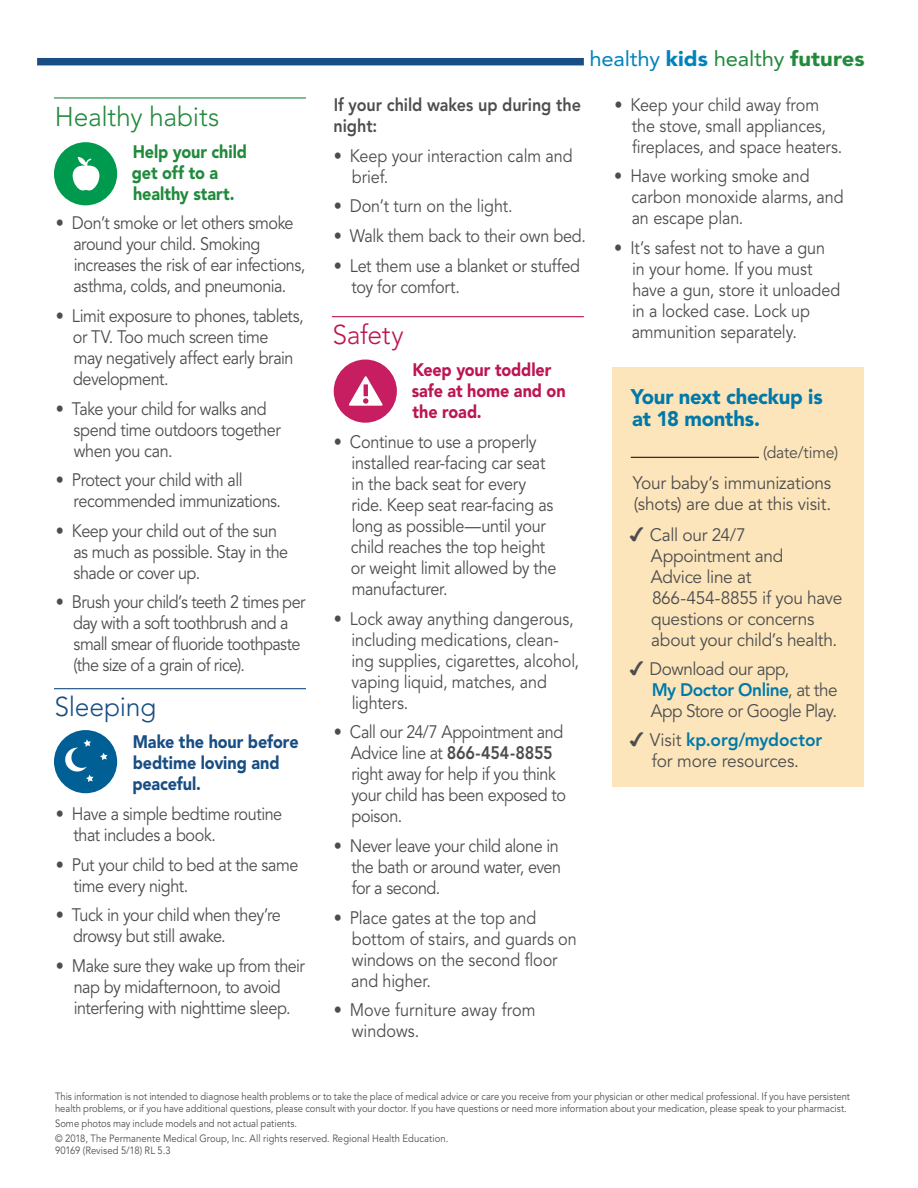
<style>
.page{position:relative;width:918px;height:1188px;background:#fff}
.page>*{position:absolute;margin:0;border:0;box-sizing:border-box;transform-origin:0 0}
.HEAD_2_GREEN{font:300 27px "Avenir";letter-spacing:-.01em;color:#218a3c}
.HEAD_2_DARK_BLUE{font:300 27px "Avenir";letter-spacing:-.015em;color:#184e83}
.HEAD_2_RED{font:300 27px "Avenir";letter-spacing:-.01em;color:#bb1654}
.t1{font:900 21px/22.5px "Avenir LT Std";letter-spacing:-.01em;color:#0079aa;scale:.96 1}
.t2{font:21px "Avenir";letter-spacing:-.01em;color:#0083bb;scale:1.05 1}
.t3{font:18px/21px "Avenir";letter-spacing:-.02em;color:#4d4d4f;scale:.9 1}
.t4{font:18px/21px "Avenir";letter-spacing:-.02em;color:#4d4d4f;scale:.96 1}
.t5{font:18px/21px "Avenir";letter-spacing:-.04em;color:#4d4d4f;scale:.9 1}
.t6{font:18px/21px "Avenir";letter-spacing:-.02em;color:#4d4d4f;scale:.95 1}
.t7{font:900 18px/21px "Avenir LT Std";letter-spacing:-.005em;color:#184e83;scale:.9 1}
.t8{font:900 18px/21px "Avenir LT Std";letter-spacing:-.005em;color:#bb1654;scale:.9 1}
.t9{font:900 18px/21px "Avenir LT Std";letter-spacing:-.005em;color:#218a3c;scale:.9 1}
.t10{font:800 18px/21px "Avenir LT Std";letter-spacing:-.005em;color:#4d4d4f;scale:.9 1}
.t11{font:18px/21px "Avenir";color:#4d4d4f;scale:.9 1}
.t12{font:800 18px "Avenir LT Std";letter-spacing:-.005em;color:#0079a9;scale:.96 1}
.t13{font:16.5px "Avenir";letter-spacing:-.01em;color:#4d4d4f;scale:.96 1}
.t14{font:10.5px/12px "Avenir LT Std";color:#4d4d4f;scale:.9 1}
.s1{font-weight:900}
.s2{color:#218a3c}
.s3{font-weight:900;color:#218a3c}
.s4{font-family:"Avenir LT Std";font-weight:800}
.s5{font-family:"Avenir LT Std";font-weight:800;color:#0079a9}
.s6{font-family:"Monotype Sorts"}
.s7{font-family:"Monotype Sorts";font-weight:400;color:#4d4d4f}
.s8{font-family:"Avenir";font-weight:400;color:#4d4d4f}
</style>
<div class="page">
<div style="left:612px;top:368px;width:252px;height:419px;background:#fce5ba"></div>
<hr style="left:631px;top:457px;width:128px;height:1px;background:#000">
<hr style="left:54px;top:97px;width:252px;height:2px;background:#218a3c">
<hr style="left:54px;top:688px;width:252px;height:1px;background:#184e83">
<hr style="left:332px;top:316px;width:252px;height:1px;background:#bb1654">
<div style="left:334px;top:360px;width:63px;height:63px;background:#c71d61;border-radius:50%"></div>
<svg style="left:349px;top:376px;width:34px;height:30px"></svg>
<div style="left:54px;top:730px;width:63px;height:63px;background:#005f94;border-radius:50%"></div>
<svg style="left:100px;top:753px;width:7px;height:7px"></svg>
<svg style="left:65px;top:739px;width:28px;height:43px"></svg>
<div style="left:37px;top:58px;width:547px;height:7px;background:#184e83"></div>
<div style="left:54px;top:142px;width:63px;height:63px;background:#009a4e;border-radius:50%"></div>
<svg style="left:73px;top:157px;width:27px;height:34px"></svg>
<p class="HEAD_2_GREEN" style="left:55px;top:100px;width:166px">Healthy habits</p>
<p class="t9" style="left:132px;top:141px;width:130px">Help your child get off to a healthy start.</p>
<p class="t3" style="left:73px;top:213px;width:259px;text-indent:-17px">• Don’t smoke or let others smoke around your child. Smoking increases the risk of ear infections, asthma, colds, and pneumonia.</p>
<p class="t3" style="left:73px;top:306px;width:258px;text-indent:-17px">• Limit exposure to phones, tablets, or TV. Too much screen time<br>may negatively affect early brain development.</p>
<p class="t3" style="left:74px;top:398px;width:232px;text-indent:-18px">• Take your child for walks and spend time outdoors together when you can.</p>
<p class="t3" style="left:74px;top:470px;width:232px;text-indent:-18px">• Protect your child with all recommended immunizations.</p>
<p class="t3" style="left:73px;top:521px;width:240px;text-indent:-17px">• Keep your child out of the sun as much as possible. Stay in the shade or cover up.</p>
<p class="t5" style="left:73px;top:592px;width:260px;text-indent:-17px">• Brush your child’s teeth 2 times per day with a soft toothbrush and a small smear of fluoride toothpaste (the size of a grain of rice).</p>
<p class="HEAD_2_DARK_BLUE" style="left:55px;top:691px;width:103px">Sleeping</p>
<p class="t7" style="left:132px;top:731px;width:186px">Make the hour before bedtime loving and peaceful.</p>
<p class="t3" style="left:74px;top:804px;width:233px;text-indent:-18px">• Have a simple bedtime routine that includes a book.</p>
<p class="t3" style="left:74px;top:854px;width:252px;text-indent:-18px">• Put your child to bed at the same time every night.</p>
<p class="t3" style="left:73px;top:905px;width:232px;text-indent:-17px">• Tuck in your child when they’re drowsy but still awake.</p>
<p class="t3" style="left:56px;top:956px;width:278px;text-align:center">• Make sure they wake up from their nap by midafternoon, to avoid interfering with nighttime sleep.</p>
<p class="t2" style="left:589px;top:47px;width:264px">healthy <span class="s1">kids</span> <span class="s2">healthy</span> <span class="s3">futures</span></p>
<p class="t3" style="left:632px;top:94px;width:235px;text-indent:-18px">• Keep your child away from the stove, small appliances, fireplaces, and space heaters.</p>
<p class="t3" style="left:631px;top:166px;width:237px;text-indent:-17px">• Have working smoke and carbon monoxide alarms, and an escape plan.</p>
<p class="t3" style="left:632px;top:238px;width:233px;text-indent:-17px">• It’s safest not to have a gun in your home. If you must have a gun, store it unloaded in a locked case. Lock up ammunition separately.</p>
<p class="t10" style="left:334px;top:94px;width:276px">If your child wakes up during the night:</p>
<p class="t3" style="left:352px;top:146px;width:247px;text-indent:-18px">• Keep your interaction calm and brief.</p>
<p class="t3" style="left:334px;top:196px;width:200px">• Don’t turn on the light.</p>
<p class="t3" style="left:334px;top:226px;width:282px">• Walk them back to their own bed.</p>
<p class="t3" style="left:351px;top:255px;width:256px;text-indent:-18px">• Let them use a blanket or stuffed toy for comfort.</p>
<p class="HEAD_2_RED" style="left:332px;top:319px;width:73px">Safety</p>
<p class="t8" style="left:412px;top:359px;width:173px">Keep your toddler safe at home and on the road.</p>
<p class="t3" style="left:351px;top:432px;width:230px;text-indent:-17px">• Continue to use a properly installed rear-facing car seat in the back seat for every ride. Keep seat rear-facing as long as possible—until your child reaches the top height or weight limit allowed by the manufacturer.</p>
<p class="t3" style="left:351px;top:608px;width:255px;text-indent:-18px">• Lock away anything dangerous, including medications, clean&shy;ing supplies, cigarettes, alcohol, vaping liquid, matches, and lighters.</p>
<p class="t3" style="left:351px;top:722px;width:240px;text-indent:-17px">• Call our 24/7 Appointment and<br>Advice line at <span class="s4">866-454-8855 </span>right away for help if you think your child has been exposed to poison.</p>
<p class="t3" style="left:351px;top:836px;width:235px;text-indent:-18px">• Never leave your child alone in the bath or around water, even for a second.</p>
<p class="t3" style="left:351px;top:907px;width:252px;text-indent:-17px">• Place gates at the top and bottom of stairs, and guards on windows on the second floor and higher.</p>
<p class="t11" style="left:352px;top:1000px;width:206px;text-indent:-18px">• Move furniture away from windows.</p>
<p class="t1" style="left:631px;top:385px;width:201px">Your next checkup is at 18 months.</p>
<p class="t13" style="left:763px;top:442px;width:80px">(date/time)</p>
<p class="t4" style="left:633px;top:473px;width:208px">Your baby’s immunizations (shots) are due at this visit.</p>
<p class="t4" style="left:651px;top:546px;width:201px">Appointment and<br>Advice line at<br>866-454-8855 if you have questions or concerns about your child’s health.</p>
<p class="t6" style="left:651px;top:680px;width:198px"><span class="s5">My Doctor Online</span>, at the<br>App Store or Google Play.</p>
<p class="t4" style="left:652px;top:751px;width:155px">for more resources.</p>
<p class="t4" style="left:629px;top:525px;width:123px"><span class="s6">4</span> Call our 24/7</p>
<p class="t6" style="left:629px;top:659px;width:170px"><span class="s6">4</span> Download our app,</p>
<p class="t12" style="left:629px;top:729px;width:202px"><span class="s7">4</span> <span class="s8">Visit</span> kp.org/mydoctor</p>
<p class="t14" style="left:55px;top:1090px;width:885px">This information is not intended to diagnose health problems or to take the place of medical advice or care you receive from your physician or other medical professional. If you have persistent health problems, or if you have additional questions, please consult with your doctor. If you have questions or need more information about your medication, please speak to your pharmacist.</p>
<p class="t14" style="left:55px;top:1116px;width:438px;line-height:15.3px">Some photos may include models and not actual patients.<br>© 2018, The Permanente Medical Group, Inc. All rights reserved. Regional Health Education.</p>
<p class="t14" style="left:55px;top:1145px;width:130px">90169 (Revised 5/18) RL 5.3</p>
</div>
